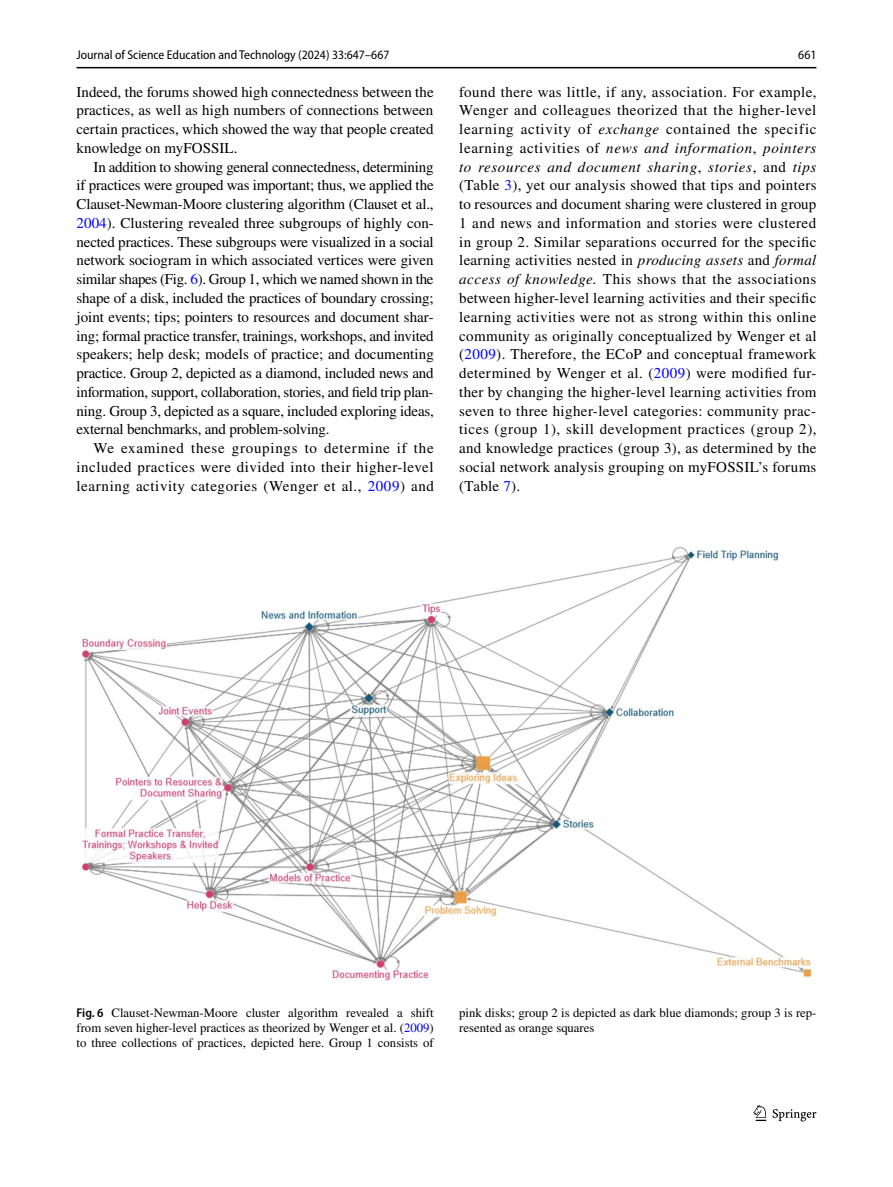
<style>
.page{position:relative;width:893px;height:1187px;background:#fff}
.page>*{position:absolute;margin:0;border:0;box-sizing:border-box;transform-origin:0 0}
.t1{font:15px/18.8px "STIX";letter-spacing:.005em;color:#000;text-align:justify}
.t2{font:12.75px/15px "STIX";color:#000;text-align:justify}
.t3{font:semi-condensed 12.75px "Myriad Pro";color:#000}
.s1{color:#00f}
.s2{font-style:italic}
.s3{font-family:"Myriad Pro";font-weight:600;font-stretch:semi-condensed}
</style>
<div class="page">
<hr style="left:77px;top:67px;width:739px;height:1px;background:#000">
<svg style="left:753px;top:1105px;width:13px;height:15px"></svg>
<svg style="left:773px;top:1109px;width:43px;height:12px"></svg>
<img style="left:81px;top:547px;width:731px;height:434px">
<p class="t3" style="left:77px;top:48px;width:314px">Journal of Science Education and Technology (2024) 33:647–667</p>
<p class="t3" style="left:798px;top:48px;width:20px">661</p>
<p class="t1" style="left:77px;top:83px;width:359px">Indeed, the forums showed high connectedness between the practices, as well as high numbers of connections between certain practices, which showed the way that people created knowledge on myFOSSIL.</p>
<p class="t1" style="left:77px;top:158px;width:359px;text-indent:17px">In addition to showing general connectedness, determining if practices were grouped was important; thus, we applied the Clauset-Newman-Moore clustering algorithm (Clauset et al., <span class="s1">2004</span>). Clustering revealed three subgroups of highly con&shy;nected practices. These subgroups were visualized in a social network sociogram in which associated vertices were given similar shapes (Fig. <span class="s1">6</span>). Group 1, which we named shown in the shape of a disk, included the practices of boundary crossing; joint events; tips; pointers to resources and document shar&shy;ing; formal practice transfer, trainings, workshops, and invited speakers; help desk; models of practice; and documenting practice. Group 2, depicted as a diamond, included news and information, support, collaboration, stories, and field trip plan&shy;ning. Group 3, depicted as a square, included exploring ideas, external benchmarks, and problem-solving.</p>
<p class="t1" style="left:77px;top:439px;width:359px;text-indent:17px">We examined these groupings to determine if the included practices were divided into their higher-level learning activity categories (Wenger et al., <span class="s1">2009</span>) and</p>
<p class="t1" style="left:459px;top:83px;width:359px">found there was little, if any, association. For example, Wenger and colleagues theorized that the higher-level learning activity of <span class="s2">exchange</span> contained the specific learning activities of <span class="s2">news and information</span>, <span class="s2">pointers to resources and document sharing</span>, <span class="s2">stories</span>, and <span class="s2">tips </span>(Table <span class="s1">3</span>), yet our analysis showed that tips and pointers to resources and document sharing were clustered in group 1 and news and information and stories were clustered in group 2. Similar separations occurred for the specific learning activities nested in <span class="s2">producing assets</span> and <span class="s2">formal access of knowledge.</span> This shows that the associations between higher-level learning activities and their specific learning activities were not as strong within this online community as originally conceptualized by Wenger et al (<span class="s1">2009</span>). Therefore, the ECoP and conceptual framework determined by Wenger et al. (<span class="s1">2009</span>) were modified fur&shy;ther by changing the higher-level learning activities from seven to three higher-level categories: community prac&shy;tices (group 1), skill development practices (group 2), and knowledge practices (group 3), as determined by the social network analysis grouping on myFOSSIL’s forums (Table <span class="s1">7</span>).</p>
<p class="t2" style="left:77px;top:1005px;width:359px"><span class="s3">Fig. 6</span> Clauset-Newman-Moore cluster algorithm revealed a shift from seven higher-level practices as theorized by Wenger et al. (<span class="s1">2009</span>) to three collections of practices, depicted here. Group 1 consists of</p>
<p class="t2" style="left:459px;top:1005px;width:359px">pink disks; group 2 is depicted as dark blue diamonds; group 3 is rep&shy;resented as orange squares</p>
</div>
